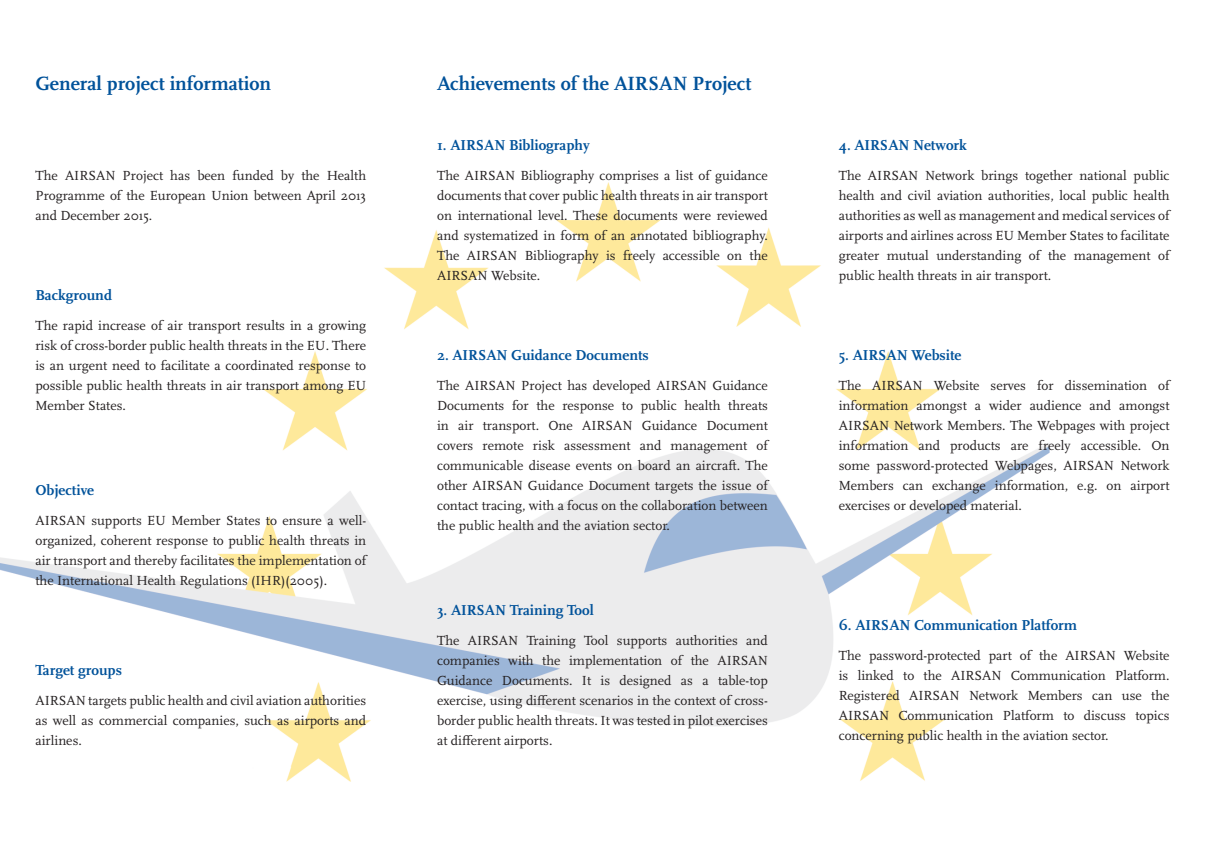
<style>
.page{position:relative;width:1205px;height:847px;background:#fff}
.page>*{position:absolute;margin:0;border:0;box-sizing:border-box;transform-origin:0 0}
.Überschrift1{font:700 20px "Scala Pro";color:#01529a}
.Überschrift2{font:700 15px "Scala Pro";color:#01529a}
.Fliesstext{font:13.75px/20px "Scala Pro";color:#231f20;text-align:justify}
</style>
<div class="page">
<img style="left:0;top:182px;width:1050px;height:600px">
<p class="Überschrift1" style="left:35px;top:72px;width:237px">General project information</p>
<p class="Fliesstext" style="left:35px;top:165px;width:332px">The AIRSAN Project has been funded by the Health Programme of the European Union between April 2013 and December 2015.</p>
<p class="Überschrift2" style="left:35px;top:286px;width:78px">Background</p>
<p class="Fliesstext" style="left:35px;top:315px;width:332px">The rapid increase of air transport results in a growing risk of cross-border public health threats in the EU. There is an urgent need to facilitate a coordinated response to possible public health threats in air transport among EU Member States.</p>
<p class="Überschrift2" style="left:35px;top:481px;width:60px">Objective</p>
<p class="Fliesstext" style="left:35px;top:510px;width:332px">AIRSAN supports EU Member States to ensure a well&shy;organized, coherent response to public health threats in air transport and thereby facilitates the implementation of the International Health Regulations (IHR)(2005).</p>
<p class="Überschrift2" style="left:35px;top:661px;width:88px">Target groups</p>
<p class="Fliesstext" style="left:35px;top:690px;width:332px">AIRSAN targets public health and civil aviation authorities as well as commercial companies, such as airports and airlines.</p>
<p class="Überschrift1" style="left:437px;top:72px;width:316px">Achievements of the AIRSAN Project</p>
<p class="Überschrift2" style="left:437px;top:136px;width:154px">1. AIRSAN Bibliography</p>
<p class="Fliesstext" style="left:437px;top:165px;width:332px">The AIRSAN Bibliography comprises a list of guidance documents that cover public health threats in air transport on international level. These documents were reviewed and systematized in form of an annotated bibliography.<br>The AIRSAN Bibliography is freely accessible on the AIRSAN Website.</p>
<p class="Überschrift2" style="left:437px;top:346px;width:213px">2. AIRSAN Guidance Documents</p>
<p class="Fliesstext" style="left:437px;top:375px;width:332px">The AIRSAN Project has developed AIRSAN Guidance Documents for the response to public health threats in air transport. One AIRSAN Guidance Document covers remote risk assessment and management of communicable disease events on board an aircraft. The other AIRSAN Guidance Document targets the issue of contact tracing, with a focus on the collaboration between the public health and the aviation sector.</p>
<p class="Überschrift2" style="left:437px;top:601px;width:158px">3. AIRSAN Training Tool</p>
<p class="Fliesstext" style="left:437px;top:630px;width:332px">The AIRSAN Training Tool supports authorities and companies with the implementation of the AIRSAN Guidance Documents. It is designed as a table-top exercise, using different scenarios in the context of cross&shy;border public health threats. It was tested in pilot exercises at different airports.</p>
<p class="Überschrift2" style="left:839px;top:136px;width:130px">4. AIRSAN Network</p>
<p class="Fliesstext" style="left:839px;top:165px;width:332px">The AIRSAN Network brings together national public health and civil aviation authorities, local public health authorities as well as management and medical services of airports and airlines across EU Member States to facilitate greater mutual understanding of the management of public health threats in air transport.</p>
<p class="Überschrift2" style="left:839px;top:346px;width:124px">5. AIRSAN Website</p>
<p class="Fliesstext" style="left:839px;top:375px;width:332px">The AIRSAN Website serves for dissemination of information amongst a wider audience and amongst AIRSAN Network Members. The Webpages with project information and products are freely accessible. On some password-protected Webpages, AIRSAN Network Members can exchange information, e.g. on airport exercises or developed material.</p>
<p class="Überschrift2" style="left:839px;top:616px;width:240px">6. AIRSAN Communication Platform</p>
<p class="Fliesstext" style="left:839px;top:645px;width:332px">The password-protected part of the AIRSAN Website is linked to the AIRSAN Communication Platform.<br>Registered AIRSAN Network Members can use the AIRSAN Communication Platform to discuss topics concerning public health in the aviation sector.</p>
</div>
